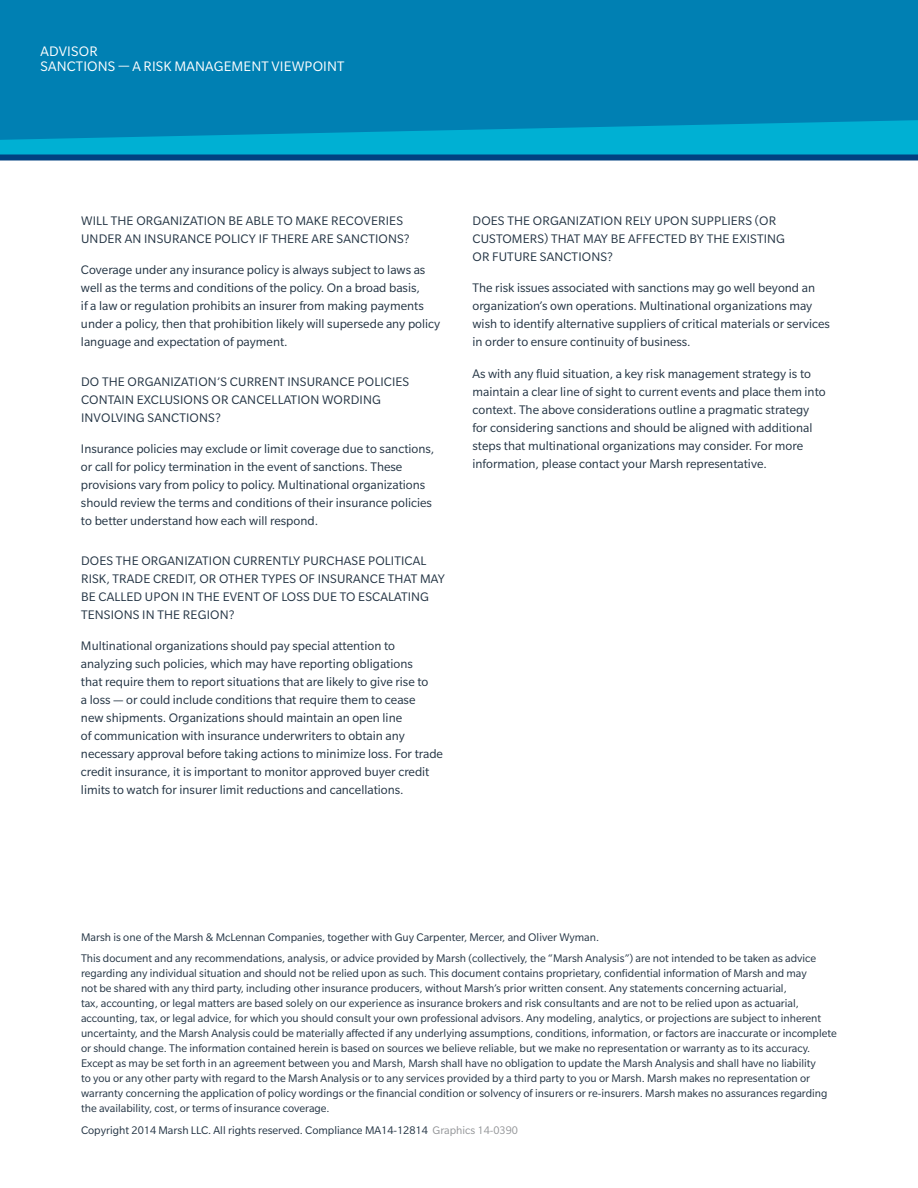
<style>
.page{position:relative;width:918px;height:1188px;background:#fff}
.page>*{position:absolute;margin:0;border:0;box-sizing:border-box;transform-origin:0 0}
.t1{font:15px/15px "Slate Pro";letter-spacing:.01em;color:#fff}
.Body_Text_9_12{font:13.5px/18px "Slate Pro";color:#213242}
.Body_Subhead_9_12{font:13.5px/18px "Slate Pro";letter-spacing:.01em;color:#213242}
.t2{font:12px/15px "Slate Pro";color:#213242}
.s1{color:#939598}
</style>
<div class="page">
<div style="left:0;top:0;width:918px;height:160px;background:#0080b3"></div>
<svg style="left:0;top:120px;width:918px;height:41px"></svg>
<p class="t1" style="left:41px;top:44px;width:305px">ADVISOR<br>SANCTIONS — A RISK MANAGEMENT VIEWPOINT</p>
<p class="Body_Subhead_9_12" style="left:81px;top:212px;width:330px">WILL THE ORGANIZATION BE ABLE TO MAKE RECOVERIES<br>UNDER AN INSURANCE POLICY IF THERE ARE SANCTIONS?</p>
<p class="Body_Text_9_12" style="left:81px;top:261px;width:361px">Coverage under any insurance policy is always subject to laws as well as the terms and conditions of the policy. On a broad basis,<br>if a law or regulation prohibits an insurer from making payments under a policy, then that prohibition likely will supersede any policy language and expectation of payment.</p>
<p class="Body_Subhead_9_12" style="left:81px;top:373px;width:330px">DO THE ORGANIZATION’S CURRENT INSURANCE POLICIES<br>CONTAIN EXCLUSIONS OR CANCELLATION WORDING<br>INVOLVING SANCTIONS?</p>
<p class="Body_Text_9_12" style="left:81px;top:440px;width:355px">Insurance policies may exclude or limit coverage due to sanctions, or call for policy termination in the event of sanctions. These provisions vary from policy to policy. Multinational organizations should review the terms and conditions of their insurance policies to better understand how each will respond.</p>
<p class="Body_Subhead_9_12" style="left:81px;top:552px;width:365px">DOES THE ORGANIZATION CURRENTLY PURCHASE POLITICAL RISK, TRADE CREDIT, OR OTHER TYPES OF INSURANCE THAT MAY BE CALLED UPON IN THE EVENT OF LOSS DUE TO ESCALATING TENSIONS IN THE REGION?</p>
<p class="Body_Text_9_12" style="left:81px;top:637px;width:364px">Multinational organizations should pay special attention to analyzing such policies, which may have reporting obligations<br>that require them to report situations that are likely to give rise to<br>a loss — or could include conditions that require them to cease<br>new shipments. Organizations should maintain an open line<br>of communication with insurance underwriters to obtain any necessary approval before taking actions to minimize loss. For trade credit insurance, it is important to monitor approved buyer credit limits to watch for insurer limit reductions and cancellations.</p>
<p class="Body_Subhead_9_12" style="left:473px;top:211px;width:314px">DOES THE ORGANIZATION RELY UPON SUPPLIERS (OR<br>CUSTOMERS) THAT MAY BE AFFECTED BY THE EXISTING<br>OR FUTURE SANCTIONS?</p>
<p class="Body_Text_9_12" style="left:472px;top:279px;width:359px">The risk issues associated with sanctions may go well beyond an organization’s own operations. Multinational organizations may wish to identify alternative suppliers of critical materials or services in order to ensure continuity of business.</p>
<p class="Body_Text_9_12" style="left:472px;top:364px;width:355px">As with any fluid situation, a key risk management strategy is to maintain a clear line of sight to current events and place them into context. The above considerations outline a pragmatic strategy for considering sanctions and should be aligned with additional steps that multinational organizations may consider. For more information, please contact your Marsh representative.</p>
<p class="t2" style="left:81px;top:926px;width:737px;line-height:21.8px">Marsh is one of the Marsh &amp; McLennan Companies, together with Guy Carpenter, Mercer, and Oliver Wyman.<br>This document and any recommendations, analysis, or advice provided by Marsh (collectively, the “Marsh Analysis”) are not intended to be taken as advice</p>
<p class="t2" style="left:81px;top:966px;width:757px">regarding any individual situation and should not be relied upon as such. This document contains proprietary, confidential information of Marsh and may<br>not be shared with any third party, including other insurance producers, without Marsh’s prior written consent. Any statements concerning actuarial,<br>tax, accounting, or legal matters are based solely on our experience as insurance brokers and risk consultants and are not to be relied upon as actuarial, accounting, tax, or legal advice, for which you should consult your own professional advisors. Any modeling, analytics, or projections are subject to inherent uncertainty, and the Marsh Analysis could be materially affected if any underlying assumptions, conditions, information, or factors are inaccurate or incomplete or should change. The information contained herein is based on sources we believe reliable, but we make no representation or warranty as to its accuracy.<br>Except as may be set forth in an agreement between you and Marsh, Marsh shall have no obligation to update the Marsh Analysis and shall have no liability<br>to you or any other party with regard to the Marsh Analysis or to any services provided by a third party to you or Marsh. Marsh makes no representation or warranty concerning the application of policy wordings or the financial condition or solvency of insurers or re-insurers. Marsh makes no assurances regarding the availability, cost, or terms of insurance coverage.</p>
<p class="t2" style="left:81px;top:1123px;width:439px">Copyright 2014 Marsh LLC. All rights reserved. Compliance MA14-12814 <span class="s1">Graphics 14-0390</span></p>
</div>
